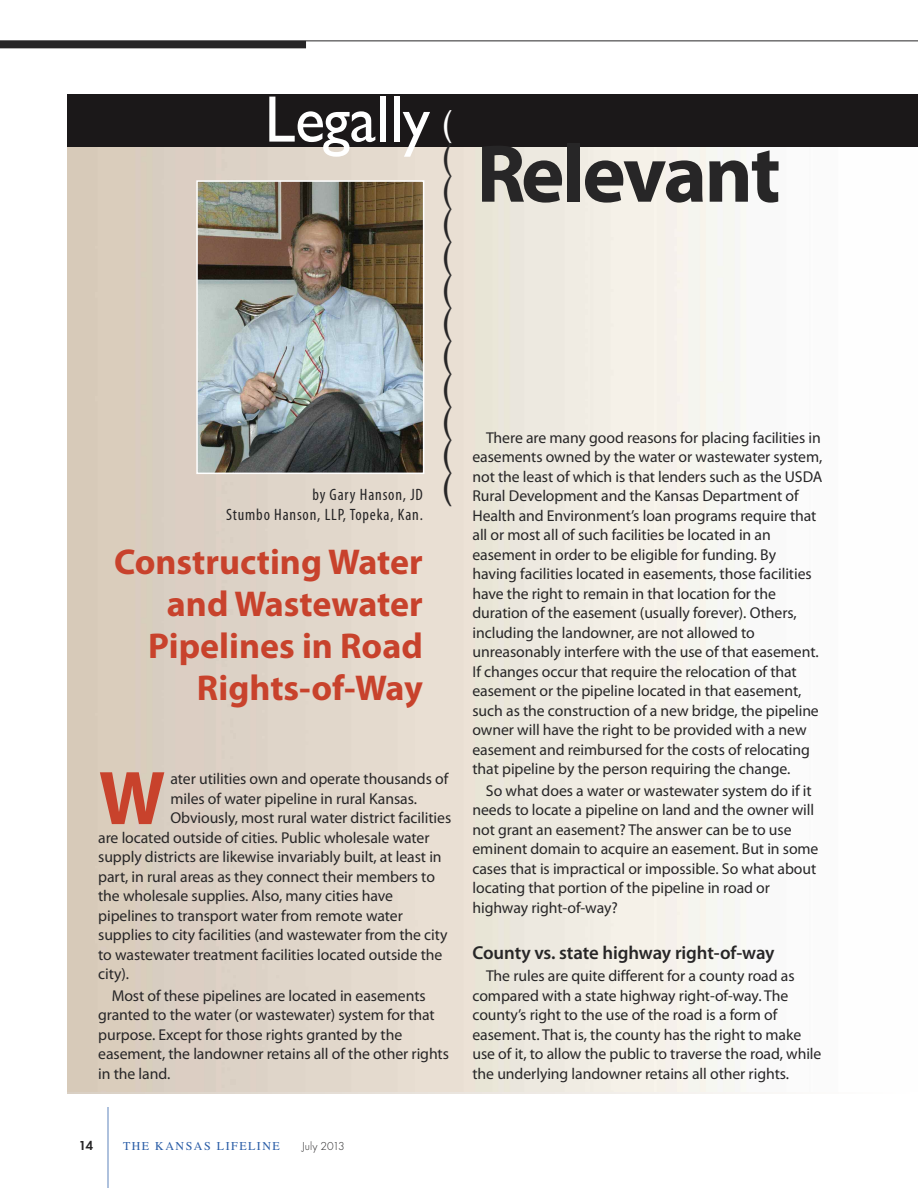
<style>
.page{position:relative;width:918px;height:1188px;background:#fff}
.page>*{position:absolute;margin:0;border:0;box-sizing:border-box;transform-origin:0 0}
.t1{font:700 82.5px "Myriad Pro";letter-spacing:-.03em;color:#272627}
.t2{font:700 76.8px "Myriad Pro";color:#c8422c}
.t3{font:66px "Gill Sans";letter-spacing:-.005em;color:#fff;scale:.95 1}
.t4{font:700 36px/42px "Myriad Pro";color:#c8422c;text-align:right}
.t5{font:36px/33px "Gill Sans";color:#272627;text-align:justify;scale:.85 1}
.t6{font:36px "Gill Sans";color:#fff;scale:.85 1}
.t7{font:600 18.75px "Myriad Pro";letter-spacing:-.005em;color:#272627}
.t8{font:condensed 16.5px/19.8px "Myriad Pro";letter-spacing:.05em;color:#272627;text-align:right}
.t9{font:15.75px/19.5px "Myriad Pro";letter-spacing:-.005em;color:#272627}
.t10{font:600 13.5px "Futura T";color:#272627}
.t11{font:12px "Times";letter-spacing:.125em;color:#295ca6}
.t12{font:300 12px "Futura T";color:#272627}
</style>
<div class="page">
<hr style="left:108px;top:1107px;width:1px;height:81px;background:#5e85bc">
<hr style="left:0;top:40px;width:918px;height:1px;background:#272627">
<div style="left:0;top:41px;width:306px;height:7px;background:#272627"></div>
<div style="left:68px;top:94px;width:850px;height:53px;background:#1b1819"></div>
<img style="left:199px;top:183px;width:222px;height:288px">
<div style="left:196px;top:180px;width:228px;height:294px;border:2px solid #fff"></div>
<h3 class="t3" style="left:265px;top:80px;width:176px">Legally</h3>
<p class="t8" style="left:226px;top:486px;width:198px">by Gary Hanson, JD<br>Stumbo Hanson, LLP, Topeka, Kan.</p>
<h3 class="t4" style="left:114px;top:544px;width:310px">Constructing Water and Wastewater<br>Pipelines in Road<br>Rights-of-Way</h3>
<h3 class="t6" style="left:442px;top:102px;width:13px">(</h3>
<h3 class="t5" style="left:442px;top:139px;width:13px">( ( ( ( ( ( ( ( ( ( (</h3>
<h2 class="t2" style="left:99px;top:769px;width:68px">W</h2>
<p class="t9" style="left:170px;top:770px;width:279px">ater utilities own and operate thousands of</p>
<p class="t9" style="left:170px;top:790px;width:248px">miles of water pipeline in rural Kansas.</p>
<p class="t9" style="left:170px;top:809px;width:282px">Obviously, most rural water district facilities</p>
<p class="t9" style="left:98px;top:829px;width:333px">are located outside of cities. Public wholesale water</p>
<p class="t9" style="left:98px;top:848px;width:345px">supply districts are likewise invariably built, at least in</p>
<p class="t9" style="left:98px;top:868px;width:338px">part, in rural areas as they connect their members to</p>
<p class="t9" style="left:98px;top:887px;width:296px">the wholesale supplies. Also, many cities have</p>
<p class="t9" style="left:98px;top:907px;width:306px">pipelines to transport water from remote water</p>
<p class="t9" style="left:98px;top:926px;width:351px">supplies to city facilities (and wastewater from the city</p>
<p class="t9" style="left:98px;top:946px;width:346px">to wastewater treatment facilities located outside the</p>
<p class="t9" style="left:98px;top:965px;width:32px">city).</p>
<p class="t9" style="left:98px;top:987px;width:352px;text-indent:13px">Most of these pipelines are located in easements granted to the water (or wastewater) system for that purpose. Except for those rights granted by the easement, the landowner retains all of the other rights in the land.</p>
<h1 class="t1" style="left:477px;top:143px;width:306px">Relevant</h1>
<p class="t9" style="left:472px;top:429px;width:352px;text-indent:14px">There are many good reasons for placing facilities in easements owned by the water or wastewater system, not the least of which is that lenders such as the USDA Rural Development and the Kansas Department of Health and Environment’s loan programs require that all or most all of such facilities be located in an easement in order to be eligible for funding. By having facilities located in easements, those facilities have the right to remain in that location for the duration of the easement (usually forever). Others, including the landowner, are not allowed to unreasonably interfere with the use of that easement.<br>If changes occur that require the relocation of that easement or the pipeline located in that easement, such as the construction of a new bridge, the pipeline owner will have the right to be provided with a new easement and reimbursed for the costs of relocating that pipeline by the person requiring the change.</p>
<p class="t9" style="left:472px;top:782px;width:348px;text-indent:14px">So what does a water or wastewater system do if it needs to locate a pipeline on land and the owner will not grant an easement? The answer can be to use eminent domain to acquire an easement. But in some cases that is impractical or impossible. So what about locating that portion of the pipeline in road or highway right-of-way?</p>
<p class="t7" style="left:472px;top:945px;width:304px">County vs. state highway right-of-way</p>
<p class="t9" style="left:472px;top:968px;width:351px;text-indent:14px">The rules are quite different for a county road as compared with a state highway right-of-way. The county’s right to the use of the road is a form of easement. That is, the county has the right to make use of it, to allow the public to traverse the road, while the underlying landowner retains all other rights.</p>
<p class="t10" style="left:79px;top:1137px;width:16px">14</p>
<p class="t11" style="left:123px;top:1139px;width:158px">THE KANSAS LIFELINE</p>
<p class="t12" style="left:302px;top:1139px;width:45px">July 2013</p>
</div>
